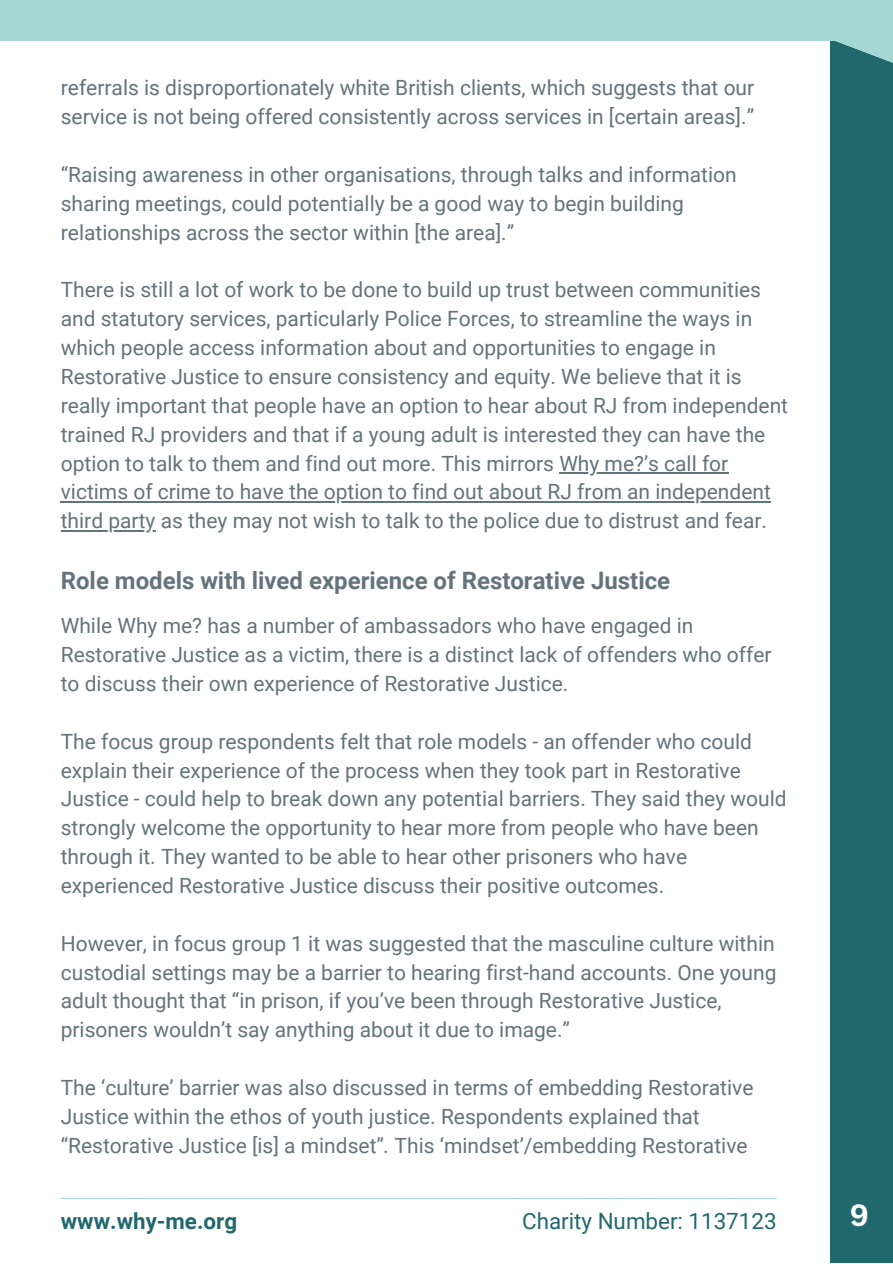
<style>
.page{position:relative;width:893px;height:1264px;background:#fff}
.page>*{position:absolute;margin:0;border:0;box-sizing:border-box;transform-origin:0 0}
.t1{font:700 30px "Canva Sans";color:#fff}
.t2{font:700 24px "Roboto";color:#63747a}
.t3{font:22.35px "Roboto";color:#21686d}
.t4{font:700 22.35px "Roboto";color:#21686d}
.t5{font:21px/28.8px "Roboto";color:#63747a}
.s1{font-style:italic}
</style>
<div class="page">
<div style="left:830px;top:0;width:62px;height:1262px;background:#21686d"></div>
<div style="left:0;top:0;width:892px;height:40px;background:#a5d7d5"></div>
<svg style="left:828px;top:40px;width:64px;height:23px"></svg>
<hr style="left:61px;top:1197px;width:715px;height:1px;background:#a5d7d5">
<hr style="left:559px;top:472px;width:169px;height:2px;background:#63747a">
<hr style="left:61px;top:501px;width:709px;height:2px;background:#63747a">
<hr style="left:61px;top:530px;width:94px;height:1px;background:#63747a">
<p class="t5" style="left:61px;top:74px;width:695px">referrals is disproportionately white British clients, which suggests that our service is not being offered consistently across services in [certain areas].”</p>
<p class="t5" style="left:61px;top:160px;width:677px">“Raising awareness in other organisations, through talks and information sharing meetings, could potentially be a good way to begin building relationships across the sector within [the area].”</p>
<p class="t5" style="left:61px;top:276px;width:728px">There is still a lot of work to be done to build up trust between communities and statutory services, particularly Police Forces, to streamline the ways in which people access information about and opportunities to engage in Restorative Justice to ensure consistency and equity. We believe that it is really important that people have an option to hear about RJ from independent trained RJ providers and that if a young adult is interested they can have the option to talk to them and find out more. This mirrors Why me?’s call for victims of crime to have the option to find out about RJ from an independent third party as they may not wish to talk to the police due to distrust and fear.</p>
<p class="t2" style="left:61px;top:567px;width:610px">Role models with lived experience of Restorative Justice</p>
<p class="t5" style="left:61px;top:611px;width:712px">While Why me? has a number of ambassadors who have engaged in<br>Restorative Justice as a victim, there is a distinct lack of offenders who offer to discuss their own experience of Restorative Justice.</p>
<p class="t5" style="left:61px;top:727px;width:727px">The focus group respondents felt that role models - an offender who could explain their experience of the process when they took part in Restorative Justice - could help to break down any potential barriers. They said they would strongly welcome the opportunity to hear more from people who have been through it. They wanted to be able to hear other prisoners who have experienced Restorative Justice discuss their positive outcomes.</p>
<p class="t5" style="left:61px;top:929px;width:717px">However, in focus group 1 it was suggested that the masculine culture within custodial settings may be a barrier to hearing first-hand accounts. One young adult thought that “in prison, if you’ve been through Restorative Justice, prisoners wouldn’t say anything about it due to image.”</p>
<p class="t5" style="left:61px;top:1073px;width:694px">The ‘culture’ barrier was also discussed in terms of embedding Restorative<br>Justice within the ethos of youth justice. Respondents explained that “Restorative Justice [is] a mindset”<span class="s1">.</span> This ‘mindset’/embedding Restorative</p>
<p class="t4" style="left:61px;top:1207px;width:178px">www.why-me.org</p>
<p class="t3" style="left:522px;top:1207px;width:256px">Charity Number: 1137123</p>
<p class="t1" style="left:849px;top:1194px;width:21px">9</p>
</div>
